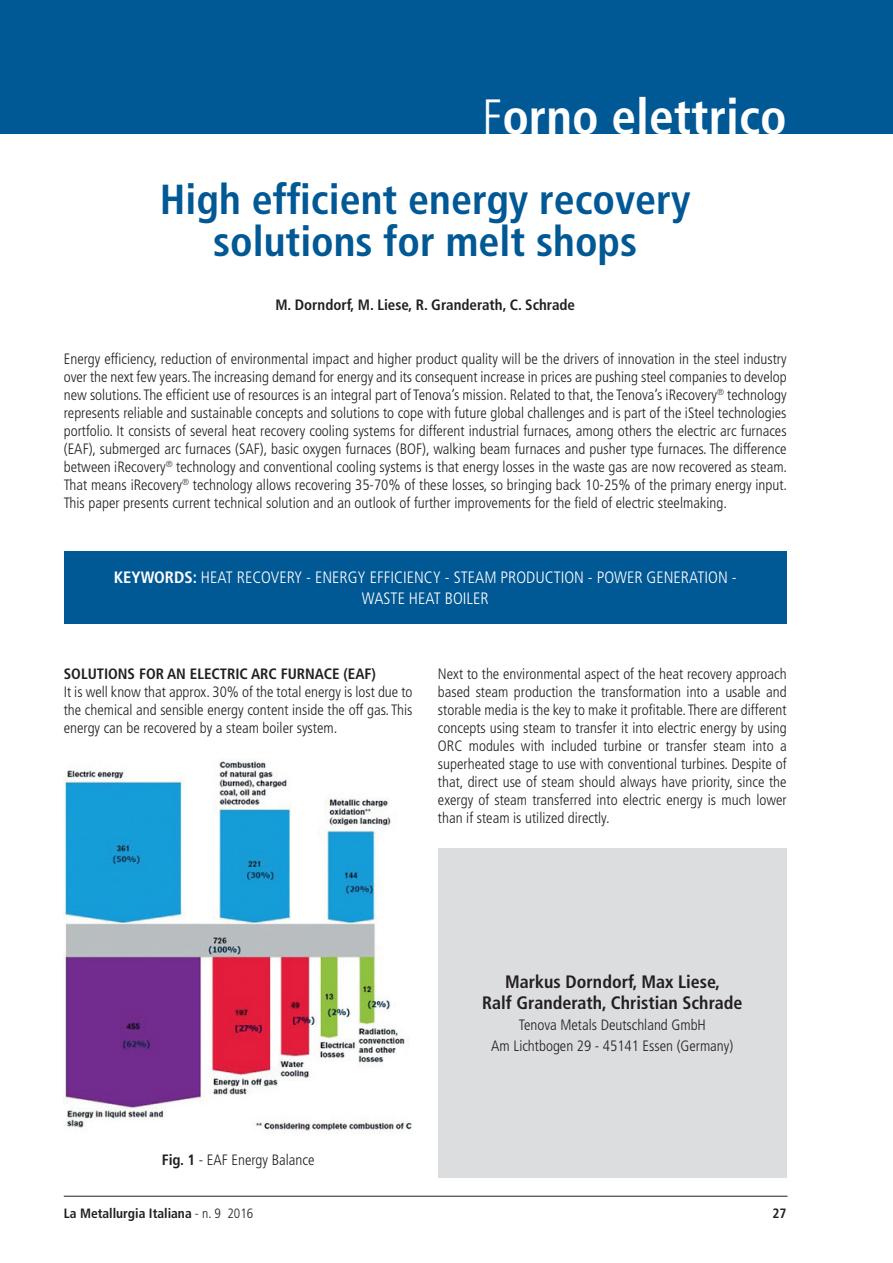
<style>
.page{position:relative;width:893px;height:1263px;background:#fff}
.page>*{position:absolute;margin:0;border:0;box-sizing:border-box;transform-origin:0 0}
.t1{font:700 condensed 49.5px "Frutiger LT Std";color:#fff}
.t2{font:700 condensed 42px/42px "Frutiger LT Std";color:#005895;text-align:center}
.t3{font:700 condensed 18px/21px "Frutiger LT Std";color:#231f20;text-align:center}
.t4{font:300 condensed 16.5px/21px "Frutiger LT Std";color:#fff;text-align:center}
.t5{font:300 condensed 15px/18px "Frutiger LT Std";color:#231f20;text-align:justify}
.t6{font:700 condensed 15px "Frutiger LT Std";color:#231f20}
.t7{font:700 condensed 13.5px "Frutiger LT Std";color:#231f20}
.s1{font-weight:300}
.s2{font-weight:700}
</style>
<div class="page">
<hr style="left:64px;top:1196px;width:723px;height:1px;background:#231f20">
<div style="left:0;top:0;width:893px;height:134px;background:#005895"></div>
<div style="left:64px;top:552px;width:723px;height:72px;background:#005895"></div>
<div style="left:438px;top:848px;width:349px;height:330px;background:#dcdddf"></div>
<img style="left:64px;top:760px;width:348px;height:371px">
<h1 class="t1" style="left:482px;top:87px;width:306px"><span class="s1">F</span>orno elettrico</h1>
<h2 class="t2" style="left:160px;top:179px;width:532px">High efficient energy recovery solutions for melt shops</h2>
<p class="t6" style="left:275px;top:296px;width:301px">M. Dorndorf, M. Liese, R. Granderath, C. Schrade</p>
<p class="t5" style="left:64px;top:350px;width:725px">Energy efficiency, reduction of environmental impact and higher product quality will be the drivers of innovation in the steel industry over the next few years. The increasing demand for energy and its consequent increase in prices are pushing steel companies to develop new solutions. The efficient use of resources is an integral part of Tenova’s mission. Related to that, the Tenova’s iRecovery<sup>®</sup> technology represents reliable and sustainable concepts and solutions to cope with future global challenges and is part of the iSteel technologies portfolio. It consists of several heat recovery cooling systems for different industrial furnaces, among others the electric arc furnaces (EAF), submerged arc furnaces (SAF), basic oxygen furnaces (BOF), walking beam furnaces and pusher type furnaces. The difference between iRecovery<sup>®</sup> technology and conventional cooling systems is that energy losses in the waste gas are now recovered as steam.<br>That means iRecovery<sup>®</sup> technology allows recovering 35-70% of these losses, so bringing back 10-25% of the primary energy input.<br>This paper presents current technical solution and an outlook of further improvements for the field of electric steelmaking.</p>
<p class="t4" style="left:114px;top:567px;width:624px"><span class="s2">Keywords:</span> HEAT RECOVERY - ENERGY EFFICIENCY - STEAM PRODUCTION - POWER GENERATION -<br>WASTE HEAT BOILER</p>
<p class="t6" style="left:64px;top:665px;width:314px">Solutions for an electric arc furnace (EAF)</p>
<p class="t5" style="left:64px;top:683px;width:350px">It is well know that approx. 30% of the total energy is lost due to the chemical and sensible energy content inside the off gas. This energy can be recovered by a steam boiler system.</p>
<p class="t5" style="left:438px;top:665px;width:350px">Next to the environmental aspect of the heat recovery approach based steam production the transformation into a usable and storable media is the key to make it profitable. There are different concepts using steam to transfer it into electric energy by using ORC modules with included turbine or transfer steam into a superheated stage to use with conventional turbines. Despite of that, direct use of steam should always have priority, since the exergy of steam transferred into electric energy is much lower than if steam is utilized directly.</p>
<p class="t5" style="left:162px;top:1151px;width:154px"><span class="s2">Fig. 1</span> - EAF Energy Balance</p>
<p class="t3" style="left:482px;top:971px;width:262px">Markus Dorndorf, Max Liese,<br>Ralf Granderath, Christian Schrade</p>
<p class="t5" style="left:491px;top:1015px;width:244px;line-height:21px;text-align:center">Tenova Metals Deutschland GmbH<br>Am Lichtbogen 29 - 45141 Essen (Germany)</p>
<p class="t7" style="left:64px;top:1205px;width:191px">La Metallurgia Italiana <span class="s1">- n. 9 2016</span></p>
<p class="t7" style="left:773px;top:1205px;width:16px">27</p>
</div>
